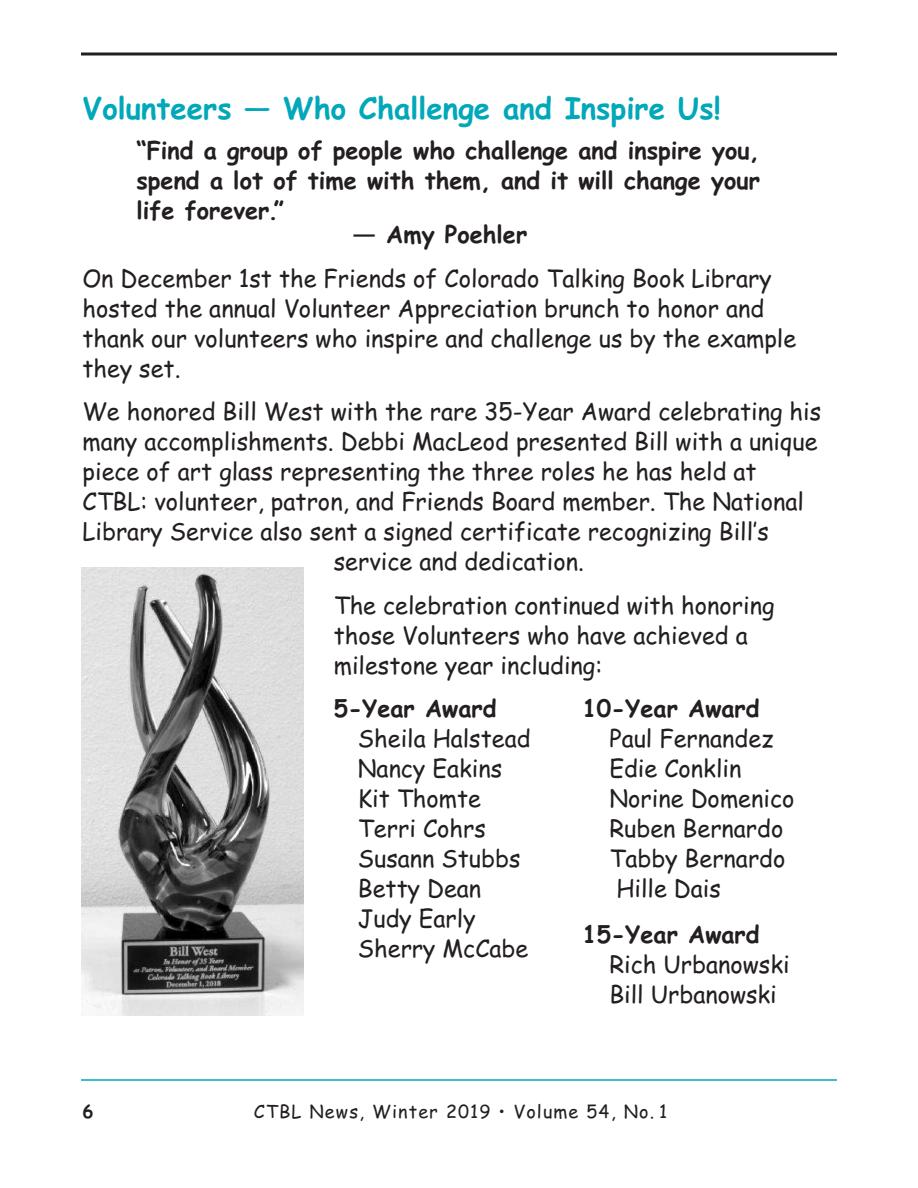
<style>
.page{position:relative;width:918px;height:1188px;background:#fff}
.page>*{position:absolute;margin:0;border:0;box-sizing:border-box;transform-origin:0 0}
.t1{font:700 30px "Comic Sans MS";color:#00a8b9}
.t2{font:24px/30px "Comic Sans MS";color:#231f20}
.t3{font:700 24px/30px "Comic Sans MS";color:#231f20;text-align:justify}
.t4{font:18px "Comic Sans MS";letter-spacing:.06em;color:#231f20}
.t5{font:700 18px "Comic Sans MS";color:#231f20}
.s1{font-family:"Lucida Grande";font-weight:700}
.s2{font-weight:700}
</style>
<div class="page">
<hr style="left:81px;top:1079px;width:756px;height:2px;background:#00a8b9">
<svg style="left:81px;top:52px;width:756px;height:4px;background:#595657"></svg>
<img style="left:81px;top:567px;width:223px;height:448px">
<p class="t1" style="left:83px;top:91px;width:640px">Volunteers — Who Challenge and Inspire Us!</p>
<p class="t3" style="left:137px;top:136px;width:625px">“Find a group of people who challenge and inspire you, spend a lot of time with them, and it will change your life forever.”</p>
<p class="t2" style="left:83px;top:213px;width:691px;line-height:43.5px;text-indent:270px"><span class="s1">―</span> <span class="s2">Amy Poehler<br></span>On December 1st the Friends of Colorado Talking Book Library</p>
<p class="t2" style="left:83px;top:294px;width:715px">hosted the annual Volunteer Appreciation brunch to honor and thank our volunteers who inspire and challenge us by the example they set.</p>
<p class="t2" style="left:83px;top:397px;width:740px">We honored Bill West with the rare 35-Year Award celebrating his</p>
<p class="t2" style="left:83px;top:427px;width:737px">many accomplishments. Debbi MacLeod presented Bill with a unique</p>
<p class="t2" style="left:83px;top:457px;width:676px">piece of art glass representing the three roles he has held at</p>
<p class="t2" style="left:83px;top:487px;width:723px">CTBL: volunteer, patron, and Friends Board member. The National</p>
<p class="t2" style="left:83px;top:517px;width:688px">Library Service also sent a signed certificate recognizing Bill’s</p>
<p class="t2" style="left:334px;top:547px;width:252px">service and dedication.</p>
<p class="t2" style="left:334px;top:591px;width:442px">The celebration continued with honoring those Volunteers who have achieved a milestone year including:</p>
<p class="t3" style="left:334px;top:694px;width:164px">5-Year Award</p>
<p class="t2" style="left:358px;top:724px;width:174px">Sheila Halstead<br>Nancy Eakins<br>Kit Thomte<br>Terri Cohrs<br>Susann Stubbs<br>Betty Dean<br>Judy Early<br>Sherry McCabe</p>
<p class="t3" style="left:582px;top:694px;width:179px">10-Year Award</p>
<p class="t2" style="left:609px;top:724px;width:187px">Paul Fernandez<br>Edie Conklin<br>Norine Domenico<br>Ruben Bernardo<br>Tabby Bernardo<br>Hille Dais</p>
<p class="t3" style="left:582px;top:920px;width:179px">15-Year Award</p>
<p class="t2" style="left:609px;top:950px;width:182px">Rich Urbanowski<br>Bill Urbanowski</p>
<p class="t5" style="left:82px;top:1102px;width:12px">鿄</p>
<p class="t4" style="left:254px;top:1102px;width:415px">CTBL News, Winter 2019 • Volume 54, No. 1</p>
</div>
